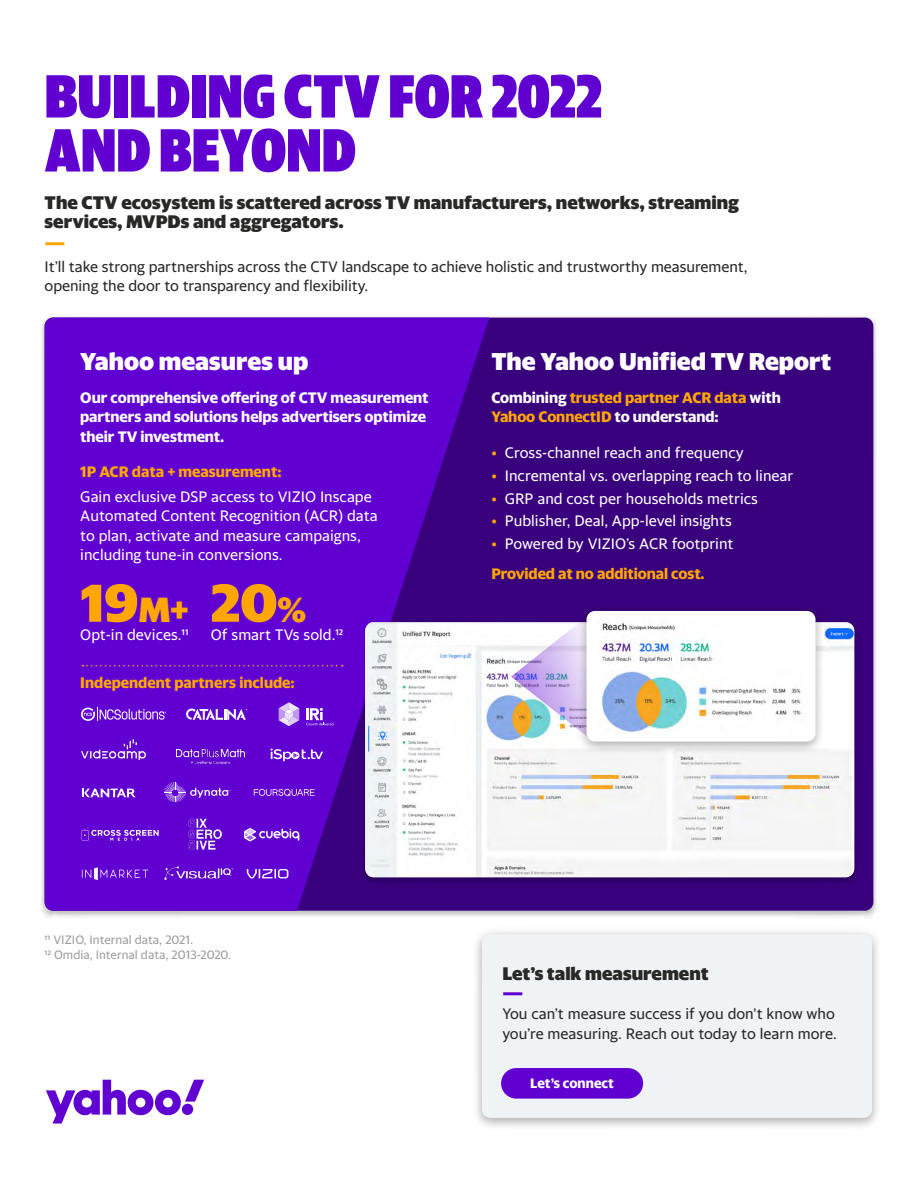
<style>
.page{position:relative;width:918px;height:1188px;background:#fff}
.page>*{position:absolute;margin:0;border:0;box-sizing:border-box;transform-origin:0 0}
.t1{font:900 60px/54px "Yahoo Sans Cond";color:#6001d2}
.t2{font:800 52.5px "Yahoo Sans";color:#ffa700}
.t3{font:800 24px "Yahoo Sans";color:#fff}
.t4{font:800 18px/19.5px "Yahoo Sans";color:#282827}
.t5{font:15px/19.5px "Yahoo Sans";color:#fff}
.t6{font:15px/19.5px "Yahoo Sans";letter-spacing:-.005em;color:#282827}
.t7{font:700 15px/19.5px "Yahoo Sans";letter-spacing:-.005em;color:#ffa700}
.t8{font:700 15px/19.5px "Yahoo Sans";letter-spacing:-.005em;color:#fff}
.t9{font:700 13.5px "Yahoo Sans";color:#fff}
.t10{font:12px/15px "Yahoo Sans";color:#9d9d9c}
.s1{font-size:34.5px}
.s2{color:#fff}
.s3{color:#ffa700}
</style>
<div class="page">
<div style="left:40px;top:313px;width:837px;height:602px;background:#000;opacity:.1"></div>
<div style="left:45px;top:318px;width:828px;height:593px;background:#39007d;border-radius:9px"></div>
<svg style="left:45px;top:318px;width:449px;height:593px;background:#5b01c7"></svg>
<div style="left:470px;top:922px;width:414px;height:208px;background:#000;opacity:.1"></div>
<div style="left:482px;top:934px;width:390px;height:184px;background:#f0f3f5;border-radius:9px"></div>
<hr style="left:503px;top:992px;width:19px;height:3px;background:#6001d2">
<div style="left:501px;top:1068px;width:142px;height:31px;background:#6001d2;border-radius:15px"></div>
<svg style="left:46px;top:1080px;width:158px;height:44px"></svg>
<hr style="left:45px;top:242px;width:19px;height:3px;background:#ffa700">
<div style="left:361px;top:622px;width:498px;height:264px;background:#360077"></div>
<div style="left:361px;top:618px;width:497px;height:263px;background:#000;opacity:.1"></div>
<img style="left:368px;top:623px;width:486px;height:254px">
<svg style="left:82px;top:665px;width:261px;height:2px"></svg>
<img style="left:511px;top:618px;width:64px;height:119px">
<div style="left:575px;top:599px;width:252px;height:154px;background:#000;opacity:.1"></div>
<div style="left:587px;top:611px;width:229px;height:131px;background:#fff;border-radius:9px"></div>
<img style="left:600px;top:622px;width:202px;height:111px">
<svg style="left:164px;top:782px;width:67px;height:20px"></svg>
<svg style="left:82px;top:789px;width:54px;height:8px"></svg>
<svg style="left:186px;top:709px;width:61px;height:11px"></svg>
<svg style="left:279px;top:702px;width:20px;height:24px"></svg>
<svg style="left:306px;top:708px;width:29px;height:18px"></svg>
<img style="left:82px;top:739px;width:63px;height:21px">
<svg style="left:271px;top:749px;width:52px;height:12px"></svg>
<img style="left:176px;top:749px;width:69px;height:15px">
<svg style="left:247px;top:869px;width:41px;height:10px"></svg>
<svg style="left:82px;top:827px;width:77px;height:14px"></svg>
<img style="left:188px;top:818px;width:35px;height:32px">
<svg style="left:244px;top:828px;width:55px;height:13px"></svg>
<img style="left:164px;top:864px;width:70px;height:16px">
<svg style="left:81px;top:707px;width:85px;height:14px"></svg>
<svg style="left:82px;top:867px;width:66px;height:13px"></svg>
<svg style="left:254px;top:789px;width:61px;height:7px"></svg>
<h1 class="t1" style="left:45px;top:63px;width:559px">BUILDING CTV FOR 2022<br>AND BEYOND</h1>
<p class="t4" style="left:45px;top:191px;width:696px">The CTV ecosystem is scattered across TV manufacturers, networks, streaming services, MVPDs and aggregators.</p>
<p class="t6" style="left:45px;top:255px;width:704px">It’ll take strong partnerships across the CTV landscape to achieve holistic and trustworthy measurement, opening the door to transparency and flexibility.</p>
<h3 class="t3" style="left:80px;top:342px;width:229px">Yahoo measures up</h3>
<p class="t8" style="left:80px;top:386px;width:350px">Our comprehensive offering of CTV measurement partners and solutions helps advertisers optimize their TV investment.</p>
<p class="t7" style="left:80px;top:460px;width:203px">1P ACR data + measurement:</p>
<p class="t5" style="left:80px;top:485px;width:299px">Gain exclusive DSP access to VIZIO Inscape Automated Content Recognition (ACR) data to plan, activate and measure campaigns, including tune-in conversions.</p>
<h2 class="t2" style="left:80px;top:561px;width:227px">19<span class="s1">M+</span> 20<span class="s1">%</span></h2>
<p class="t5" style="left:80px;top:623px;width:110px">Opt-in devices.11</p>
<p class="t5" style="left:211px;top:623px;width:134px">Of smart TVs sold.12</p>
<p class="t7" style="left:80px;top:671px;width:216px">Independent partners include:</p>
<h3 class="t3" style="left:491px;top:342px;width:341px">The Yahoo Unified TV Report</h3>
<p class="t7" style="left:491px;top:386px;width:291px"><span class="s2">Combining</span> trusted partner ACR data <span class="s2">with<br></span>Yahoo ConnectID <span class="s2">to understand:</span></p>
<p class="t5" style="left:491px;top:441px;width:254px"><span class="s3">•</span> Cross-channel reach and frequency</p>
<p class="t5" style="left:491px;top:464px;width:304px"><span class="s3">•</span> Incremental vs. overlapping reach to linear</p>
<p class="t5" style="left:491px;top:487px;width:268px"><span class="s3">•</span> GRP and cost per households metrics</p>
<p class="t5" style="left:491px;top:510px;width:242px"><span class="s3">•</span> Publisher, Deal, App-level insights</p>
<p class="t5" style="left:491px;top:532px;width:244px"><span class="s3">•</span> Powered by VIZIO’s ACR footprint</p>
<p class="t7" style="left:491px;top:563px;width:215px">Provided at no additional cost.</p>
<p class="t10" style="left:45px;top:930px;width:188px">11 VIZIO, Internal data, 2021.<br>12 Omdia, Internal data, 2013-2020.</p>
<p class="t4" style="left:502px;top:962px;width:208px">Let’s talk measurement</p>
<p class="t6" style="left:502px;top:1002px;width:336px">You can’t measure success if you don't know who you’re measuring. Reach out today to learn more.</p>
<p class="t9" style="left:530px;top:1072px;width:85px">Let’s connect</p>
</div>
